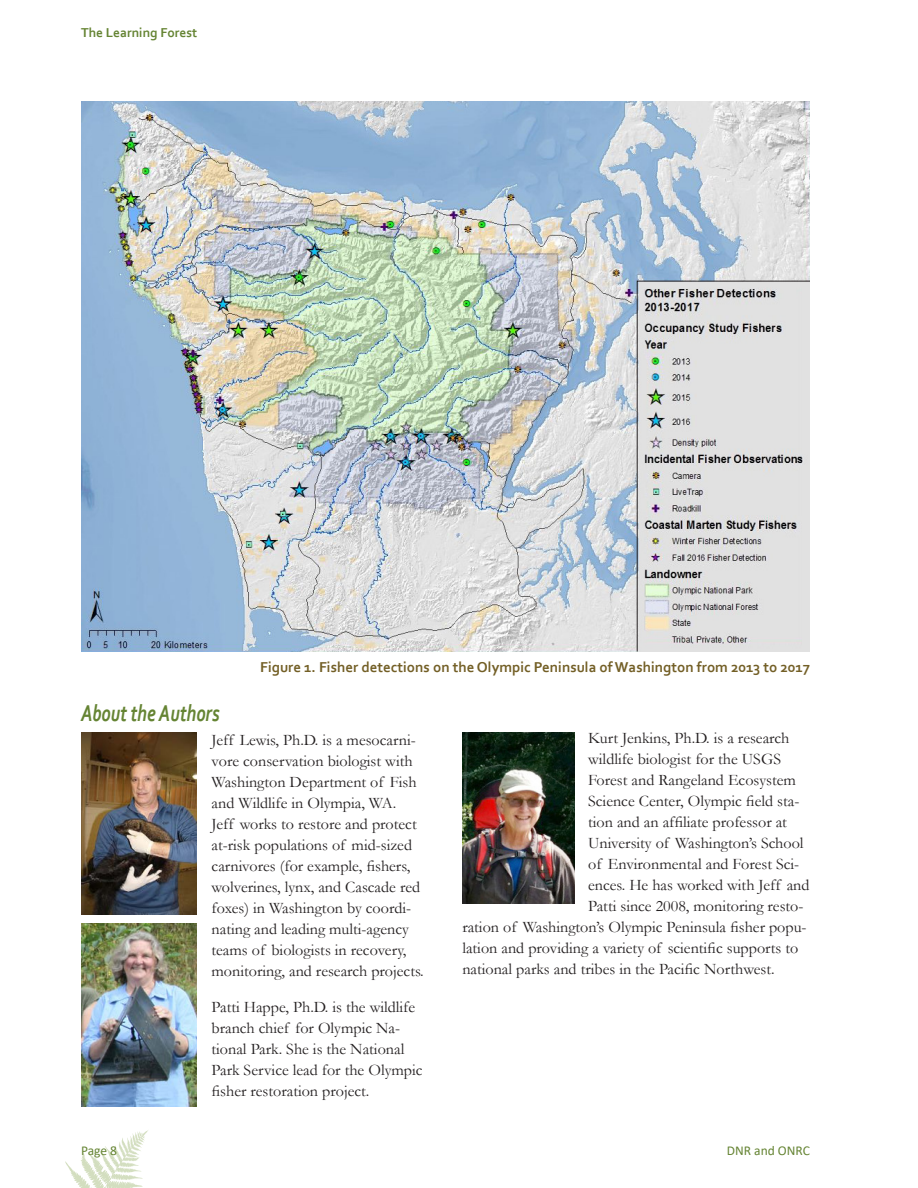
<style>
.page{position:relative;width:918px;height:1188px;background:#fff}
.page>*{position:absolute;margin:0;border:0;box-sizing:border-box;transform-origin:0 0}
.subhead{font:italic 700 24px "Corbel";color:#658433;scale:.75 1}
.DNR_Body_Text{font:16.2px/21px "Garamond";color:#231f20}
.captions{font:700 15px "Corbel";color:#735f26}
.t1{font:700 13.5px "Corbel";color:#658433}
.t2{font:13.5px "Calibri";color:#658433}
</style>
<div class="page">
<svg style="left:65px;top:1130px;width:83px;height:58px"></svg>
<img style="left:81px;top:101px;width:729px;height:551px">
<img style="left:81px;top:733px;width:116px;height:182px">
<img style="left:81px;top:923px;width:116px;height:183px">
<img style="left:462px;top:733px;width:113px;height:170px">
<svg style="left:636px;top:280px;width:174px;height:372px;background:#d2d2d2"></svg>
<p class="t1" style="left:81px;top:24px;width:118px">The Learning Forest</p>
<p class="captions" style="left:260px;top:658px;width:551px">Figure 1. Fisher detections on the Olympic Peninsula of Washington from 2013 to 2017</p>
<p class="subhead" style="left:81px;top:698px;width:186px">About the Authors</p>
<p class="DNR_Body_Text" style="left:212px;top:729px;width:214px">Jeff Lewis, Ph.D. is a mesocarni&shy;vore conservation biologist with Washington Department of Fish and Wildlife in Olympia, WA.<br>Jeff works to restore and protect at-risk populations of mid-sized carnivores (for example, fishers, wolverines, lynx, and Cascade red foxes) in Washington by coordi&shy;nating and leading multi-agency teams of biologists in recovery, monitoring, and research projects.</p>
<p class="DNR_Body_Text" style="left:212px;top:996px;width:212px">Patti Happe, Ph.D. is the wildlife branch chief for Olympic Na&shy;tional Park. She is the National<br>Park Service lead for the Olympic fisher restoration project.</p>
<p class="DNR_Body_Text" style="left:588px;top:727px;width:203px">Kurt Jenkins, Ph.D. is a research</p>
<p class="DNR_Body_Text" style="left:588px;top:748px;width:194px">wildlife biologist for the USGS</p>
<p class="DNR_Body_Text" style="left:588px;top:769px;width:209px">Forest and Rangeland Ecosystem</p>
<p class="DNR_Body_Text" style="left:588px;top:790px;width:213px">Science Center, Olympic field sta-</p>
<p class="DNR_Body_Text" style="left:588px;top:811px;width:200px">tion and an affiliate professor at</p>
<p class="DNR_Body_Text" style="left:588px;top:832px;width:217px">University of Washington’s School</p>
<p class="DNR_Body_Text" style="left:588px;top:853px;width:213px">of Environmental and Forest Sci-</p>
<p class="DNR_Body_Text" style="left:588px;top:874px;width:223px">ences. He has worked with Jeff and</p>
<p class="DNR_Body_Text" style="left:588px;top:895px;width:217px">Patti since 2008, monitoring resto-</p>
<p class="DNR_Body_Text" style="left:462px;top:916px;width:346px">ration of Washington’s Olympic Peninsula fisher popu-</p>
<p class="DNR_Body_Text" style="left:462px;top:937px;width:338px">lation and providing a variety of scientific supports to</p>
<p class="DNR_Body_Text" style="left:462px;top:958px;width:314px">national parks and tribes in the Pacific Northwest.</p>
<p class="t2" style="left:81px;top:1141px;width:38px">Page 8</p>
<p class="t2" style="left:727px;top:1141px;width:85px">DNR and ONRC</p>
</div>
